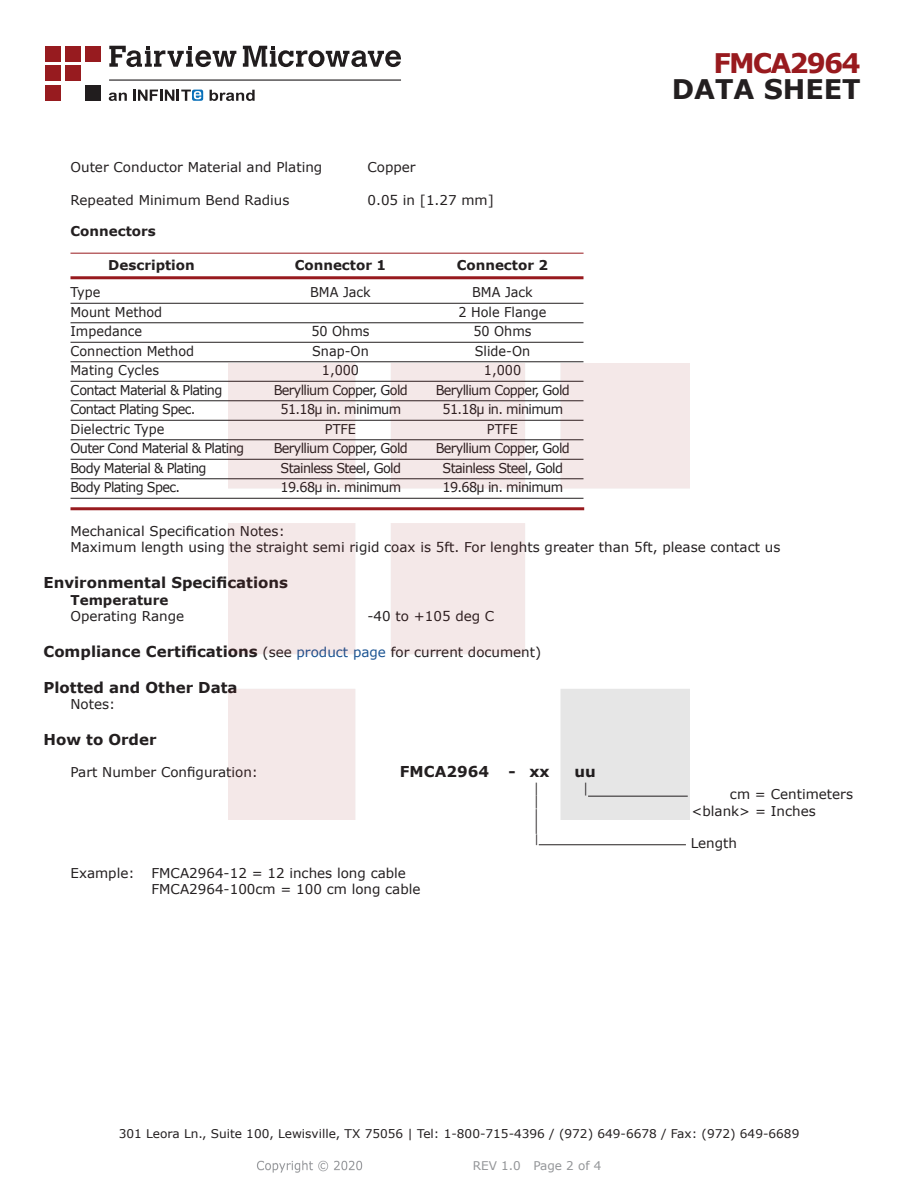
<style>
.page{position:relative;width:918px;height:1188px;background:#fff}
.page>*{position:absolute;margin:0;border:0;box-sizing:border-box;transform-origin:0 0}
.t1{font:700 27px "Verdana";color:#231f20}
.FM{font:700 27px "Verdana";letter-spacing:-.07em;color:#981a1e}
.Specs_Para{font:25.8px "Verdana";color:#231f20;scale:.39 1}
.Head1_for_Compliance{font:700 15px "Verdana";color:#231f20}
.Head1{font:700 15px "Verdana";color:#231f20}
.Specs_Para-2{font:700 15px "Verdana";color:#231f20}
.Specs_Para-3{font:13.5px "Verdana";color:#231f20}
.Table_Body_Connector{font:13.5px "Verdana";letter-spacing:-.05em;color:#231f20;scale:.95 1}
.Table_Body_Connector-2{font:13.5px "Verdana";color:#231f20;scale:.95 1}
.Table_Header_Connect{font:700 13.5px "Verdana";color:#231f20}
.Head2_after_Head1{font:700 13.5px "Verdana";color:#231f20}
.Head2{font:700 13.5px "Verdana";color:#231f20}
.Specs_Para-4{font:13.5px "Verdana";color:#231f20;scale:.75 1}
.t2{font:12px "Verdana";color:#231f20}
.REV_Info{font:12px "Verdana";color:#939598}
.Specs_Para-5{font:11.25px "Verdana";color:#231f20;scale:.86 1}
.s1{font-weight:400;font-size:13.5px}
.s2{font-weight:400;font-size:13.5px;color:#1a5392}
</style>
<div class="page">
<hr style="left:70px;top:253px;width:514px;height:1px;background:#981a1e">
<hr style="left:70px;top:276px;width:514px;height:3px;background:#981a1e">
<hr style="left:70px;top:303px;width:514px;height:1px;background:#231f20">
<hr style="left:70px;top:323px;width:514px;height:1px;background:#231f20">
<hr style="left:70px;top:342px;width:514px;height:1px;background:#231f20">
<hr style="left:70px;top:362px;width:514px;height:1px;background:#231f20">
<hr style="left:70px;top:381px;width:514px;height:1px;background:#231f20">
<hr style="left:70px;top:401px;width:514px;height:1px;background:#231f20">
<hr style="left:70px;top:420px;width:514px;height:1px;background:#231f20">
<hr style="left:70px;top:440px;width:514px;height:1px;background:#231f20">
<hr style="left:70px;top:459px;width:514px;height:1px;background:#231f20">
<hr style="left:70px;top:479px;width:514px;height:1px;background:#231f20">
<hr style="left:70px;top:498px;width:514px;height:1px;background:#231f20">
<hr style="left:70px;top:507px;width:514px;height:3px;background:#981a1e">
<hr style="left:539px;top:844px;width:147px;height:1px;background:#231f20">
<img style="left:257px;top:1160px;width:106px;height:13px">
<img style="left:228px;top:364px;width:462px;height:456px">
<div style="left:45px;top:46px;width:16px;height:15px;background:#971b1f"></div>
<div style="left:65px;top:66px;width:16px;height:15px;background:#971b1f"></div>
<div style="left:85px;top:85px;width:16px;height:16px;background:#211d1e"></div>
<div style="left:45px;top:85px;width:16px;height:16px;background:#971b1f"></div>
<div style="left:85px;top:46px;width:16px;height:15px;background:#971b1f"></div>
<div style="left:45px;top:66px;width:16px;height:15px;background:#971b1f"></div>
<div style="left:65px;top:46px;width:16px;height:15px;background:#971b1f"></div>
<svg style="left:109px;top:46px;width:292px;height:21px"></svg>
<svg style="left:192px;top:90px;width:11px;height:11px"></svg>
<svg style="left:133px;top:90px;width:68px;height:11px"></svg>
<svg style="left:210px;top:90px;width:45px;height:11px"></svg>
<svg style="left:109px;top:93px;width:18px;height:8px"></svg>
<hr style="left:109px;top:80px;width:292px;height:1px;background:#211d1e">
<p class="FM" style="left:714px;top:44px;width:149px">FMCA2964</p>
<p class="t1" style="left:672px;top:70px;width:191px">DATA SHEET</p>
<p class="Specs_Para-3" style="left:70px;top:158px;width:253px">Outer Conductor Material and Plating</p>
<p class="Specs_Para-3" style="left:368px;top:158px;width:50px">Copper</p>
<p class="Specs_Para-3" style="left:70px;top:191px;width:220px">Repeated Minimum Bend Radius</p>
<p class="Specs_Para-3" style="left:368px;top:191px;width:128px">0.05 in [1.27 mm]</p>
<p class="Head2" style="left:70px;top:221px;width:87px">Connectors</p>
<p class="Table_Header_Connect" style="left:108px;top:256px;width:88px">Description</p>
<p class="Table_Header_Connect" style="left:295px;top:256px;width:93px">Connector 1</p>
<p class="Table_Header_Connect" style="left:457px;top:256px;width:93px">Connector 2</p>
<p class="Table_Body_Connector" style="left:70px;top:283px;width:33px">Type</p>
<p class="Table_Body_Connector" style="left:310px;top:283px;width:65px">BMA Jack</p>
<p class="Table_Body_Connector" style="left:472px;top:283px;width:65px">BMA Jack</p>
<p class="Table_Body_Connector-2" style="left:70px;top:303px;width:98px">Mount Method</p>
<p class="Table_Body_Connector-2" style="left:458px;top:303px;width:94px">2 Hole Flange</p>
<p class="Table_Body_Connector-2" style="left:70px;top:322px;width:77px">Impedance</p>
<p class="Table_Body_Connector" style="left:311px;top:322px;width:63px">50 Ohms</p>
<p class="Table_Body_Connector" style="left:473px;top:322px;width:63px">50 Ohms</p>
<p class="Table_Body_Connector-2" style="left:70px;top:342px;width:132px">Connection Method</p>
<p class="Table_Body_Connector" style="left:312px;top:342px;width:61px">Snap-On</p>
<p class="Table_Body_Connector" style="left:475px;top:342px;width:60px">Slide-On</p>
<p class="Table_Body_Connector-2" style="left:70px;top:361px;width:95px">Mating Cycles</p>
<p class="Table_Body_Connector" style="left:322px;top:361px;width:41px">1,000</p>
<p class="Table_Body_Connector" style="left:484px;top:361px;width:41px">1,000</p>
<p class="Table_Body_Connector" style="left:70px;top:381px;width:161px">Contact Material &amp; Plating</p>
<p class="Table_Body_Connector" style="left:274px;top:381px;width:143px">Beryllium Copper, Gold</p>
<p class="Table_Body_Connector" style="left:436px;top:381px;width:143px">Beryllium Copper, Gold</p>
<p class="Table_Body_Connector" style="left:70px;top:400px;width:133px">Contact Plating Spec.</p>
<p class="Table_Body_Connector" style="left:281px;top:400px;width:129px">51.18µ in. minimum</p>
<p class="Table_Body_Connector" style="left:443px;top:400px;width:129px">51.18µ in. minimum</p>
<p class="Table_Body_Connector-2" style="left:70px;top:420px;width:100px">Dielectric Type</p>
<p class="Table_Body_Connector" style="left:325px;top:420px;width:34px">PTFE</p>
<p class="Table_Body_Connector" style="left:487px;top:420px;width:34px">PTFE</p>
<p class="Table_Body_Connector" style="left:70px;top:439px;width:184px">Outer Cond Material &amp; Plating</p>
<p class="Table_Body_Connector" style="left:274px;top:439px;width:143px">Beryllium Copper, Gold</p>
<p class="Table_Body_Connector" style="left:436px;top:439px;width:143px">Beryllium Copper, Gold</p>
<p class="Table_Body_Connector" style="left:70px;top:459px;width:145px">Body Material &amp; Plating</p>
<p class="Table_Body_Connector" style="left:281px;top:459px;width:128px">Stainless Steel, Gold</p>
<p class="Table_Body_Connector" style="left:443px;top:459px;width:128px">Stainless Steel, Gold</p>
<p class="Table_Body_Connector" style="left:70px;top:478px;width:117px">Body Plating Spec.</p>
<p class="Table_Body_Connector" style="left:281px;top:478px;width:129px">19.68µ in. minimum</p>
<p class="Table_Body_Connector" style="left:443px;top:478px;width:129px">19.68µ in. minimum</p>
<p class="Specs_Para-3" style="left:70px;top:522px;width:216px">Mechanical Specification Notes:</p>
<p class="Specs_Para-3" style="left:70px;top:538px;width:711px">Maximum length using the straight semi rigid coax is 5ft. For lenghts greater than 5ft, please contact us</p>
<p class="Head1" style="left:44px;top:572px;width:246px">Environmental Specifications</p>
<p class="Head2_after_Head1" style="left:70px;top:590px;width:100px">Temperature</p>
<p class="Specs_Para-3" style="left:70px;top:607px;width:115px">Operating Range</p>
<p class="Specs_Para-3" style="left:368px;top:607px;width:128px">-40 to +105 deg C</p>
<p class="Head1_for_Compliance" style="left:44px;top:641px;width:499px">Compliance Certifications <span class="s1">(see</span> <span class="s2">product page</span> <span class="s1">for current document)</span></p>
<p class="Head1_for_Compliance" style="left:44px;top:677px;width:196px">Plotted and Other Data</p>
<p class="Specs_Para-3" style="left:70px;top:695px;width:46px">Notes:</p>
<p class="Head1_for_Compliance" style="left:44px;top:729px;width:115px">How to Order</p>
<p class="Specs_Para-3" style="left:70px;top:762px;width:189px">Part Number Configuration:</p>
<p class="Specs_Para-2" style="left:400px;top:760px;width:91px">FMCA2964</p>
<p class="Specs_Para-2" style="left:509px;top:760px;width:43px">- xx</p>
<p class="Specs_Para-2" style="left:575px;top:760px;width:23px">uu</p>
<p class="Specs_Para-4" style="left:534px;top:779px;width:8px">|</p>
<p class="Specs_Para-4" style="left:584px;top:779px;width:8px">|</p>
<p class="Specs_Para-3" style="left:730px;top:785px;width:125px">cm = Centimeters</p>
<p class="Specs_Para-4" style="left:534px;top:792px;width:8px">|</p>
<p class="Specs_Para-3" style="left:692px;top:801px;width:126px">&lt;blank&gt; = Inches</p>
<p class="Specs_Para" style="left:534px;top:802px;width:13px">|</p>
<p class="Specs_Para-5" style="left:534px;top:831px;width:7px">|</p>
<p class="Specs_Para-3" style="left:691px;top:834px;width:48px">Length</p>
<p class="Specs_Para-3" style="left:70px;top:864px;width:66px">Example:</p>
<p class="Specs_Para-3" style="left:152px;top:864px;width:256px">FMCA2964-12 = 12 inches long cable</p>
<p class="Specs_Para-3" style="left:152px;top:880px;width:271px">FMCA2964-100cm = 100 cm long cable</p>
<p class="t2" style="left:119px;top:1125px;width:682px">301 Leora Ln., Suite 100, Lewisville, TX 75056 | Tel: 1-800-715-4396 / (972) 649-6678 / Fax: (972) 649-6689</p>
<p class="REV_Info" style="left:473px;top:1157px;width:130px">REV 1.0 Page 2 of 4</p>
</div>
